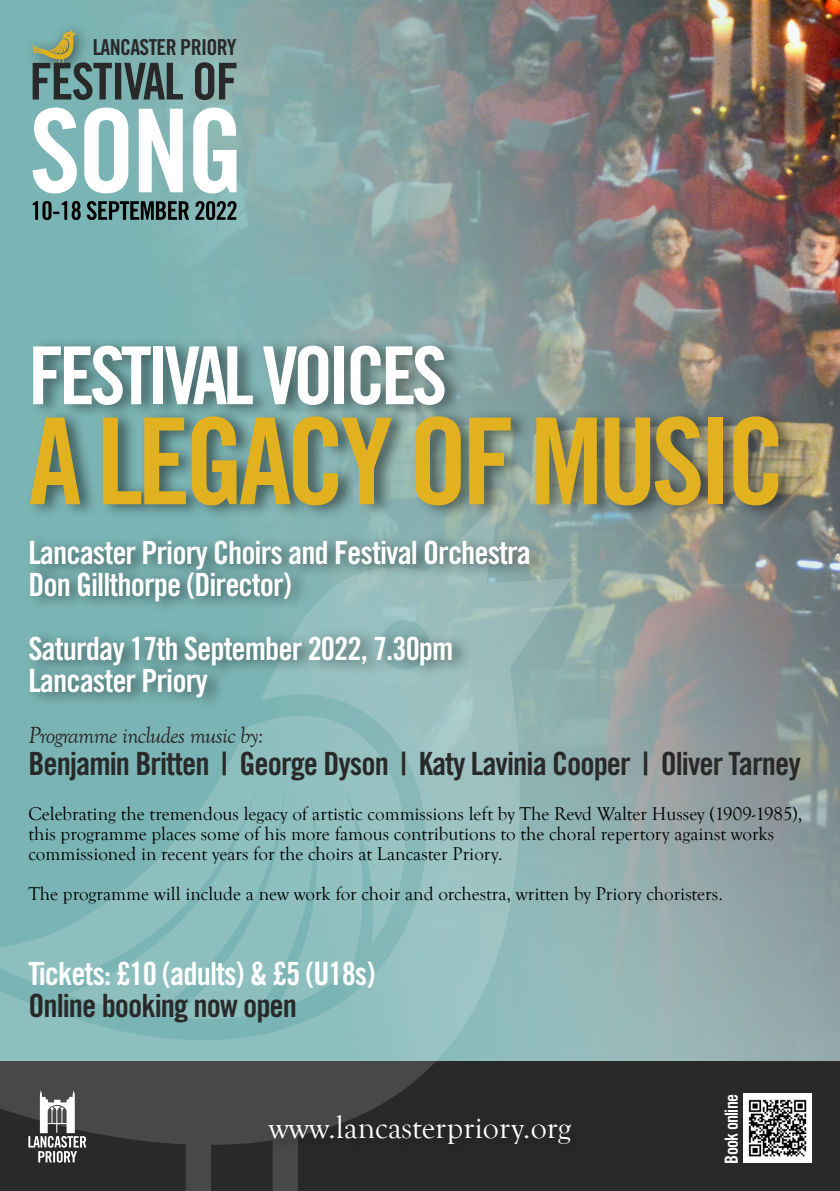
<style>
.page{position:relative;width:840px;height:1191px;background:#fff}
.page>*{position:absolute;margin:0;border:0;box-sizing:border-box;transform-origin:0 0}
.t1{font:120px "Trade Gothic LT Std Bd Cn 20";letter-spacing:-.05em;color:#e2b120}
.t2{font:80px "Trade Gothic LT Std Bd Cn 20";letter-spacing:-.06em;color:#fff}
.t3{font:32px/32px "Trade Gothic LT Std Bd Cn 20";letter-spacing:-.03em;color:#fff}
.t4{font:32px "Trade Gothic LT Std Bd Cn 20";letter-spacing:-.03em;color:#292929}
.t5{font:32px "Goudy Old Style T";color:#fff}
.t6{font:italic 24px "Goudy Old Style T";letter-spacing:-.03em;color:#292929}
.t7{font:22px "Trade Gothic LT Std Bd Cn 20";letter-spacing:-.03em;color:#292929}
.t8{font:19px/20px "Goudy Old Style T";color:#000}
.t9{font:18px "Trade Gothic LT Std Bd Cn 20";letter-spacing:-.04em;color:#fff}
</style>
<div class="page">
<img style="left:0;top:0;width:839px;height:1061px">
<div style="left:0;top:1061px;width:839px;height:130px;background:#292929"></div>
<svg style="left:0;top:553px;width:572px;height:638px;background:#799f9f"></svg>
<div style="left:23px;top:21px;width:67px;height:59px;background:#7bb4b4"></div>
<svg style="left:33px;top:108px;width:203px;height:85px"></svg>
<svg style="left:33px;top:29px;width:203px;height:71px;background:#6d8f8a"></svg>
<svg style="left:33px;top:201px;width:203px;height:19px;background:#446161"></svg>
<div style="left:25px;top:337px;width:772px;height:375px;background:#000;opacity:.5"></div>
<img style="left:743px;top:1093px;width:68px;height:69px">
<svg style="left:28px;top:1090px;width:58px;height:72px"></svg>
<div style="left:265px;top:1111px;width:321px;height:49px;background:#000;opacity:.3"></div>
<p class="t7" style="left:93px;top:34px;width:145px">LANCASTER PRIORY</p>
<h2 class="t2" style="left:28px;top:327px;width:420px">FESTIVAL VOICES</h2>
<h1 class="t1" style="left:28px;top:388px;width:758px">A LEGACY OF MUSIC</h1>
<h3 class="t3" style="left:28px;top:536px;width:504px">Lancaster Priory Choirs and Festival Orchestra<br>Don Gillthorpe (Director)</h3>
<h3 class="t3" style="left:28px;top:632px;width:426px">Saturday 17th September 2022, 7.30pm<br>Lancaster Priory</h3>
<p class="t6" style="left:28px;top:722px;width:237px">Programme includes music by:</p>
<h3 class="t4" style="left:28px;top:744px;width:773px">Benjamin Britten | George Dyson | Katy Lavinia Cooper | Oliver Tarney</h3>
<p class="t8" style="left:28px;top:804px;width:775px">Celebrating the tremendous legacy of artistic commissions left by The Revd Walter Hussey (1909-1985), this programme places some of his more famous contributions to the choral repertory against works commissioned in recent years for the choirs at Lancaster Priory.</p>
<p class="t8" style="left:28px;top:884px;width:695px">The programme will include a new work for choir and orchestra, written by Priory choristers.</p>
<h3 class="t3" style="left:28px;top:957px;width:348px">Tickets: £10 (adults) &amp; £5 (U18s)</h3>
<h3 class="t4" style="left:28px;top:986px;width:270px">Online booking now open</h3>
<h3 class="t5" style="left:268px;top:1109px;width:304px">www.lancasterpriory.org</h3>
<p class="t9" style="left:720px;top:1163px;width:71px;rotate:-90deg">Book online</p>
</div>
